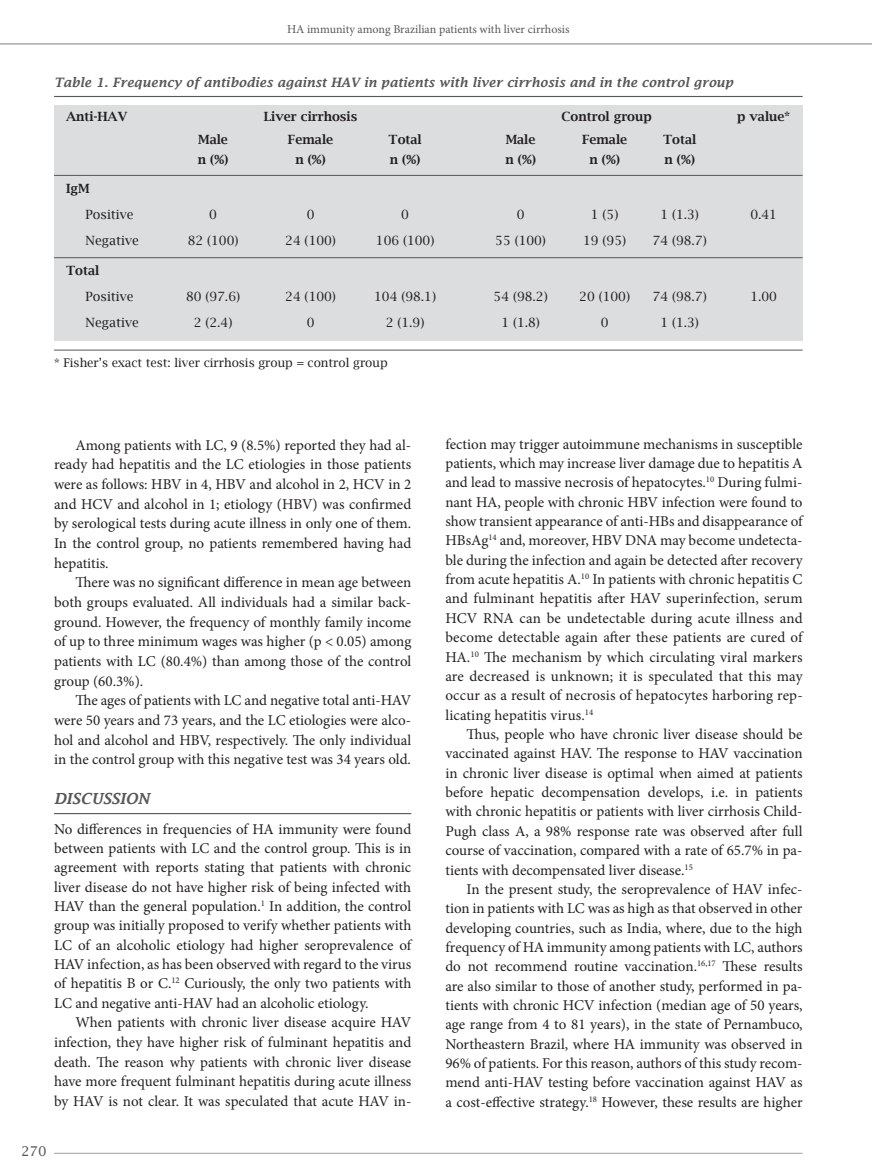
<style>
.page{position:relative;width:872px;height:1172px;background:#fff}
.page>*{position:absolute;margin:0;border:0;box-sizing:border-box;transform-origin:0 0}
.t1{font:15px/19.4px "Minion Pro";letter-spacing:-.01em;color:#231f20;text-align:justify}
.t2{font:italic 600 15px "Lucida Fax";color:#57585a}
.t3{font:13.5px "Lucida Fax";color:#57585a}
.t4{font:12.75px "Lucida Bright";color:#231f20}
.t5{font:600 12.75px "Lucida Bright";color:#231f20}
.t6{font:italic 600 12.75px "Lucida Fax";color:#57585a}
.t7{font:12px "Lucida Bright";color:#231f20}
.t8{font:12px "Minion Pro";color:#57585a}
</style>
<div class="page">
<hr style="left:54px;top:1152px;width:748px;height:1px;background:#a8a9ad">
<hr style="left:0;top:43px;width:872px;height:2px;background:#a8a9ad">
<div style="left:54px;top:106px;width:748px;height:235px;background:#dcdddf"></div>
<hr style="left:54px;top:350px;width:748px;height:1px;background:#57585a">
<hr style="left:54px;top:813px;width:357px;height:1px;background:#57585a">
<hr style="left:54px;top:96px;width:748px;height:1px;background:#57585a">
<hr style="left:54px;top:175px;width:748px;height:1px;background:#57585a">
<hr style="left:54px;top:257px;width:748px;height:1px;background:#57585a">
<p class="t8" style="left:287px;top:22px;width:284px">HA immunity among Brazilian patients with liver cirrhosis</p>
<p class="t6" style="left:54px;top:75px;width:681px">Table 1. Frequency of antibodies against HAV in patients with liver cirrhosis and in the control group</p>
<p class="t5" style="left:66px;top:109px;width:63px">Anti-HAV</p>
<p class="t5" style="left:264px;top:109px;width:95px">Liver cirrhosis</p>
<p class="t5" style="left:561px;top:109px;width:92px">Control group</p>
<p class="t5" style="left:737px;top:109px;width:54px">p value*</p>
<p class="t5" style="left:198px;top:132px;width:31px">Male</p>
<p class="t5" style="left:288px;top:132px;width:47px">Female</p>
<p class="t5" style="left:389px;top:132px;width:35px">Total</p>
<p class="t5" style="left:506px;top:132px;width:31px">Male</p>
<p class="t5" style="left:582px;top:132px;width:47px">Female</p>
<p class="t5" style="left:663px;top:132px;width:35px">Total</p>
<p class="t5" style="left:198px;top:152px;width:32px">n (%)</p>
<p class="t5" style="left:295px;top:152px;width:32px">n (%)</p>
<p class="t5" style="left:390px;top:152px;width:32px">n (%)</p>
<p class="t5" style="left:505px;top:152px;width:32px">n (%)</p>
<p class="t5" style="left:589px;top:152px;width:32px">n (%)</p>
<p class="t5" style="left:664px;top:152px;width:32px">n (%)</p>
<p class="t5" style="left:66px;top:181px;width:25px">IgM</p>
<p class="t4" style="left:86px;top:207px;width:49px">Positive</p>
<p class="t4" style="left:209px;top:207px;width:9px">0</p>
<p class="t4" style="left:307px;top:207px;width:9px">0</p>
<p class="t4" style="left:401px;top:207px;width:9px">0</p>
<p class="t4" style="left:517px;top:207px;width:9px">0</p>
<p class="t4" style="left:591px;top:207px;width:29px">1 (5)</p>
<p class="t4" style="left:660px;top:207px;width:40px">1 (1.3)</p>
<p class="t4" style="left:750px;top:207px;width:28px">0.41</p>
<p class="t4" style="left:86px;top:233px;width:55px">Negative</p>
<p class="t4" style="left:188px;top:233px;width:52px">82 (100)</p>
<p class="t4" style="left:285px;top:233px;width:52px">24 (100)</p>
<p class="t4" style="left:376px;top:233px;width:60px">106 (100)</p>
<p class="t4" style="left:495px;top:233px;width:52px">55 (100)</p>
<p class="t4" style="left:583px;top:233px;width:44px">19 (95)</p>
<p class="t4" style="left:653px;top:233px;width:56px">74 (98.7)</p>
<p class="t5" style="left:66px;top:263px;width:35px">Total</p>
<p class="t4" style="left:86px;top:289px;width:49px">Positive</p>
<p class="t4" style="left:186px;top:289px;width:56px">80 (97.6)</p>
<p class="t4" style="left:285px;top:289px;width:52px">24 (100)</p>
<p class="t4" style="left:374px;top:289px;width:63px">104 (98.1)</p>
<p class="t4" style="left:494px;top:289px;width:56px">54 (98.2)</p>
<p class="t4" style="left:579px;top:289px;width:52px">20 (100)</p>
<p class="t4" style="left:653px;top:289px;width:56px">74 (98.7)</p>
<p class="t4" style="left:750px;top:289px;width:28px">1.00</p>
<p class="t4" style="left:86px;top:315px;width:55px">Negative</p>
<p class="t4" style="left:194px;top:315px;width:40px">2 (2.4)</p>
<p class="t4" style="left:307px;top:315px;width:9px">0</p>
<p class="t4" style="left:386px;top:315px;width:40px">2 (1.9)</p>
<p class="t4" style="left:501px;top:315px;width:40px">1 (1.8)</p>
<p class="t4" style="left:601px;top:315px;width:9px">0</p>
<p class="t4" style="left:660px;top:315px;width:40px">1 (1.3)</p>
<p class="t7" style="left:54px;top:356px;width:335px">* Fisher’s exact test: liver cirrhosis group = control group</p>
<p class="t1" style="left:54px;top:435px;width:359px;text-indent:21px">Among patients with LC, 9 (8.5%) reported they had al&shy;ready had hepatitis and the LC etiologies in those patients were as follows: HBV in 4, HBV and alcohol in 2, HCV in 2 and HCV and alcohol in 1; etiology (HBV) was confirmed by serological tests during acute illness in only one of them.<br>In the control group, no patients remembered having had hepatitis.</p>
<p class="t1" style="left:54px;top:573px;width:359px;text-indent:21px">There was no significant difference in mean age between both groups evaluated. All individuals had a similar back&shy;ground. However, the frequency of monthly family income of up to three minimum wages was higher (p &lt; 0.05) among patients with LC (80.4%) than among those of the control group (60.3%).</p>
<p class="t1" style="left:54px;top:690px;width:359px;text-indent:21px">The ages of patients with LC and negative total anti-HAV were 50 years and 73 years, and the LC etiologies were alco&shy;hol and alcohol and HBV, respectively. The only individual in the control group with this negative test was 34 years old.</p>
<p class="t2" style="left:54px;top:789px;width:97px">DISCUSSION</p>
<p class="t1" style="left:54px;top:819px;width:360px">No differences in frequencies of HA immunity were found between patients with LC and the control group. This is in agreement with reports stating that patients with chronic liver disease do not have higher risk of being infected with HAV than the general population.<sup>1</sup> In addition, the control group was initially proposed to verify whether patients with LC of an alcoholic etiology had higher seroprevalence of HAV infection, as has been observed with regard to the virus of hepatitis B or C.<sup>12</sup> Curiously, the only two patients with LC and negative anti-HAV had an alcoholic etiology.</p>
<p class="t1" style="left:54px;top:1012px;width:359px;text-indent:21px">When patients with chronic liver disease acquire HAV infection, they have higher risk of fulminant hepatitis and death. The reason why patients with chronic liver disease have more frequent fulminant hepatitis during acute illness by HAV is not clear. It was speculated that acute HAV in-</p>
<p class="t3" style="left:21px;top:1143px;width:27px">270</p>
<p class="t1" style="left:445px;top:434px;width:360px">fection may trigger autoimmune mechanisms in susceptible patients, which may increase liver damage due to hepatitis A and lead to massive necrosis of hepatocytes.<sup>10</sup> During fulmi&shy;nant HA, people with chronic HBV infection were found to show transient appearance of anti-HBs and disappearance of HBsAg<sup>14</sup> and, moreover, HBV DNA may become undetecta&shy;ble during the infection and again be detected after recovery from acute hepatitis A.<sup>10</sup> In patients with chronic hepatitis C and fulminant hepatitis after HAV superinfection, serum HCV RNA can be undetectable during acute illness and become detectable again after these patients are cured of HA.<sup>10</sup> The mechanism by which circulating viral markers are decreased is unknown; it is speculated that this may occur as a result of necrosis of hepatocytes harboring rep&shy;licating hepatitis virus.<sup>14</sup></p>
<p class="t1" style="left:445px;top:724px;width:359px;text-indent:21px">Thus, people who have chronic liver disease should be vaccinated against HAV. The response to HAV vaccination in chronic liver disease is optimal when aimed at patients before hepatic decompensation develops, i.e. in patients with chronic hepatitis or patients with liver cirrhosis Child-Pugh class A, a 98% response rate was observed after full course of vaccination, compared with a rate of 65.7% in pa&shy;tients with decompensated liver disease.<sup>15</sup></p>
<p class="t1" style="left:445px;top:879px;width:359px;text-indent:21px">In the present study, the seroprevalence of HAV infec&shy;tion in patients with LC was as high as that observed in other developing countries, such as India, where, due to the high frequency of HA immunity among patients with LC, authors do not recommend routine vaccination.<sup>16,17</sup> These results are also similar to those of another study, performed in pa&shy;tients with chronic HCV infection (median age of 50 years, age range from 4 to 81 years), in the state of Pernambuco, Northeastern Brazil, where HA immunity was observed in 96% of patients. For this reason, authors of this study recom&shy;mend anti-HAV testing before vaccination against HAV as a cost-effective strategy.<sup>18</sup> However, these results are higher</p>
</div>
